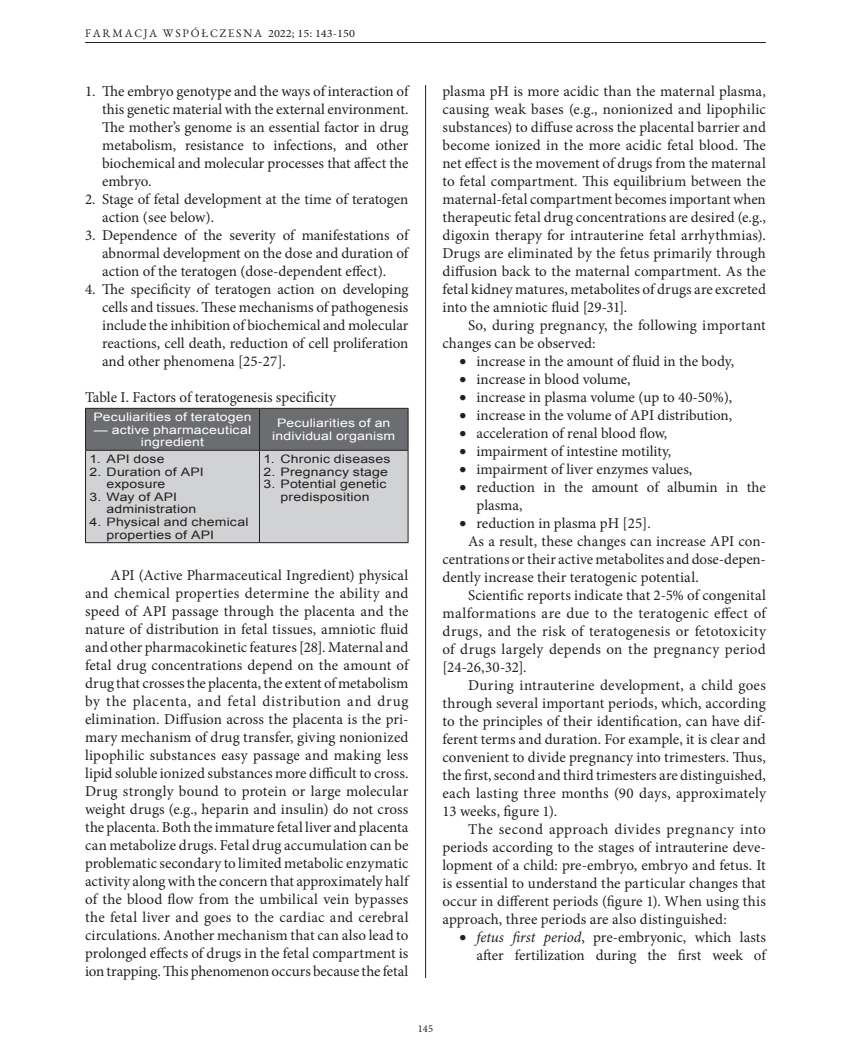
<style>
.page{position:relative;width:851px;height:1063px;background:#fff}
.page>*{position:absolute;margin:0;border:0;box-sizing:border-box;transform-origin:0 0}
.t1{font:15px/18px "Minion Pro";color:#231f20;text-align:justify}
.t2{font:15px "Minion Pro";letter-spacing:.02em;color:#231f20}
.t3{font:15px "Minion Pro";letter-spacing:.03em;color:#231f20}
.t4{font:11.7px/12.6px "Arial";letter-spacing:.01em;color:#231f20;scale:1.2 1}
.t5{font:11.7px/12.6px "Arial";letter-spacing:.01em;color:#fff;text-align:center;scale:1.2 1}
.t6{font:11.55px "EB Garamond";letter-spacing:.16em;color:#231f20}
.t7{font:10.5px "Minion Pro";color:#231f20}
.s1{font-family:"Minion Pro";font-size:11.25px}
.s2{font-style:italic}
</style>
<div class="page">
<hr style="left:425px;top:85px;width:1px;height:893px;background:#231f20">
<hr style="left:85px;top:42px;width:680px;height:1px;background:#231f20">
<svg style="left:86px;top:409px;width:321px;height:133px;background:#b1b2b4"></svg>
<hr style="left:85px;top:408px;width:174px;height:1px;background:#231f20">
<hr style="left:85px;top:409px;width:1px;height:41px;background:#231f20">
<hr style="left:259px;top:408px;width:149px;height:1px;background:#231f20">
<hr style="left:259px;top:409px;width:1px;height:41px;background:#231f20">
<hr style="left:407px;top:409px;width:1px;height:41px;background:#231f20">
<hr style="left:85px;top:450px;width:174px;height:1px;background:#231f20">
<hr style="left:85px;top:451px;width:1px;height:91px;background:#231f20">
<hr style="left:259px;top:450px;width:149px;height:1px;background:#231f20">
<hr style="left:259px;top:451px;width:1px;height:91px;background:#231f20">
<hr style="left:407px;top:451px;width:1px;height:91px;background:#231f20">
<hr style="left:85px;top:542px;width:174px;height:1px;background:#231f20">
<hr style="left:259px;top:542px;width:149px;height:1px;background:#231f20">
<p class="t6" style="left:85px;top:24px;width:271px">FARMACJA WSPÓŁCZESNA <span class="s1">2022; 15: 143-150</span></p>
<p class="t1" style="left:102px;top:82px;width:308px;text-indent:-17px">1. The embryo genotype and the ways of interaction of this genetic material with the external environment.<br>The mother’s genome is an essential factor in drug metabolism, resistance to infections, and other biochemical and molecular processes that affect the embryo.</p>
<p class="t1" style="left:102px;top:190px;width:308px;text-indent:-17px">2. Stage of fetal development at the time of teratogen action (see below).</p>
<p class="t1" style="left:102px;top:226px;width:308px;text-indent:-17px">3. Dependence of the severity of manifestations of abnormal development on the dose and duration of action of the teratogen (dose-dependent effect).</p>
<p class="t1" style="left:102px;top:280px;width:308px;text-indent:-17px">4. The specificity of teratogen action on developing cells and tissues. These mechanisms of pathogenesis include the inhibition of biochemical and molecular reactions, cell death, reduction of cell proliferation and other phenomena [25-27].</p>
<p class="t1" style="left:85px;top:388px;width:252px">Table I. Factors of teratogenesis specificity</p>
<p class="t5" style="left:93px;top:411px;width:133px">Peculiarities of teratogen</p>
<p class="t5" style="left:94px;top:423px;width:133px">— active pharmaceutical ingredient</p>
<p class="t5" style="left:272px;top:417px;width:104px">Peculiarities of an individual organism</p>
<p class="t4" style="left:90px;top:453px;width:64px">1. API dose</p>
<p class="t4" style="left:107px;top:465px;width:82px;text-indent:-17px">2. Duration of API exposure</p>
<p class="t4" style="left:107px;top:490px;width:76px;text-indent:-17px">3. Way of API administration</p>
<p class="t4" style="left:107px;top:516px;width:120px;text-indent:-17px">4. Physical and chemical properties of API</p>
<p class="t4" style="left:263px;top:453px;width:107px">1. Chronic diseases</p>
<p class="t4" style="left:263px;top:465px;width:105px">2. Pregnancy stage</p>
<p class="t4" style="left:263px;top:478px;width:104px;text-align:center">3. Potential genetic predisposition</p>
<p class="t1" style="left:85px;top:567px;width:325px;text-indent:26px">API (Active Pharmaceutical Ingredient) physical and chemical properties determine the ability and speed of API passage through the placenta and the nature of distribution in fetal tissues, amniotic fluid and other pharmacokinetic features [28]. Maternal and fetal drug concentrations depend on the amount of drug that crosses the placenta, the extent of metabolism by the placenta, and fetal distribution and drug elimination. Diffusion across the placenta is the pri&shy;mary mechanism of drug transfer, giving nonionized lipophilic substances easy passage and making less lipid soluble ionized substances more difficult to cross.<br>Drug strongly bound to protein or large molecular weight drugs (e.g., heparin and insulin) do not cross the placenta. Both the immature fetal liver and placenta can metabolize drugs. Fetal drug accumulation can be problematic secondary to limited metabolic enzymatic activity along with the concern that approximately half of the blood flow from the umbilical vein bypasses the fetal liver and goes to the cardiac and cerebral circulations. Another mechanism that can also lead to prolonged effects of drugs in the fetal compartment is ion trapping. This phenomenon occurs because the fetal</p>
<p class="t1" style="left:442px;top:82px;width:325px">plasma pH is more acidic than the maternal plasma, causing weak bases (e.g., nonionized and lipophilic substances) to diffuse across the placental barrier and become ionized in the more acidic fetal blood. The net effect is the movement of drugs from the maternal to fetal compartment. This equilibrium between the maternal-fetal compartment becomes important when therapeutic fetal drug concentrations are desired (e.g., digoxin therapy for intrauterine fetal arrhythmias).<br>Drugs are eliminated by the fetus primarily through diffusion back to the maternal compartment. As the fetal kidney matures, metabolites of drugs are excreted into the amniotic fluid [29-31].</p>
<p class="t1" style="left:442px;top:316px;width:325px;text-indent:26px">So, during pregnancy, the following important changes can be observed:</p>
<p class="t1" style="left:459px;top:352px;width:276px">• increase in the amount of fluid in the body,</p>
<p class="t1" style="left:459px;top:370px;width:173px">• increase in blood volume,</p>
<p class="t1" style="left:459px;top:388px;width:274px">• increase in plasma volume (up to 40-50%),</p>
<p class="t1" style="left:459px;top:406px;width:274px">• increase in the volume of API distribution,</p>
<p class="t1" style="left:459px;top:424px;width:209px">• acceleration of renal blood flow,</p>
<p class="t1" style="left:459px;top:442px;width:213px">• impairment of intestine motility,</p>
<p class="t1" style="left:459px;top:460px;width:234px">• impairment of liver enzymes values,</p>
<p class="t1" style="left:476px;top:478px;width:291px;text-indent:-17px">• reduction in the amount of albumin in the plasma,</p>
<p class="t1" style="left:459px;top:514px;width:193px">• reduction in plasma pH [25].</p>
<p class="t1" style="left:468px;top:532px;width:299px">As a result, these changes can increase API con-</p>
<p class="t1" style="left:442px;top:550px;width:325px">centrations or their active metabolites and dose-depen-</p>
<p class="t1" style="left:442px;top:568px;width:258px">dently increase their teratogenic potential.</p>
<p class="t1" style="left:468px;top:586px;width:299px">Scientific reports indicate that 2-5% of congenital</p>
<p class="t2" style="left:442px;top:603px;width:325px">malformations are due to the teratogenic effect of</p>
<p class="t1" style="left:442px;top:622px;width:325px">drugs, and the risk of teratogenesis or fetotoxicity</p>
<p class="t2" style="left:442px;top:639px;width:325px">of drugs largely depends on the pregnancy period</p>
<p class="t1" style="left:442px;top:658px;width:86px">[24‑26,30-32].</p>
<p class="t1" style="left:468px;top:676px;width:299px">During intrauterine development, a child goes</p>
<p class="t1" style="left:442px;top:694px;width:325px">through several important periods, which, according</p>
<p class="t1" style="left:442px;top:712px;width:325px">to the principles of their identification, can have dif-</p>
<p class="t1" style="left:442px;top:730px;width:325px">ferent terms and duration. For example, it is clear and</p>
<p class="t1" style="left:442px;top:748px;width:325px">convenient to divide pregnancy into trimesters. Thus,</p>
<p class="t1" style="left:442px;top:766px;width:325px">the first, second and third trimesters are distinguished,</p>
<p class="t1" style="left:442px;top:784px;width:325px">each lasting three months (90 days, approximately</p>
<p class="t1" style="left:442px;top:802px;width:116px">13 weeks, figure 1).</p>
<p class="t3" style="left:468px;top:819px;width:299px">The second approach divides pregnancy into</p>
<p class="t1" style="left:442px;top:838px;width:325px">periods according to the stages of intrauterine deve-</p>
<p class="t1" style="left:442px;top:856px;width:325px">lopment of a child: pre-embryo, embryo and fetus. It</p>
<p class="t1" style="left:442px;top:874px;width:325px">is essential to understand the particular changes that</p>
<p class="t1" style="left:442px;top:892px;width:325px">occur in different periods (figure 1). When using this</p>
<p class="t1" style="left:442px;top:910px;width:286px">approach, three periods are also distinguished:</p>
<p class="t1" style="left:459px;top:928px;width:308px;text-align:right">• <span class="s2">fetus first period</span>, pre-embryonic, which lasts after fertilization during the first week of</p>
<p class="t7" style="left:418px;top:1022px;width:17px">145</p>
</div>
